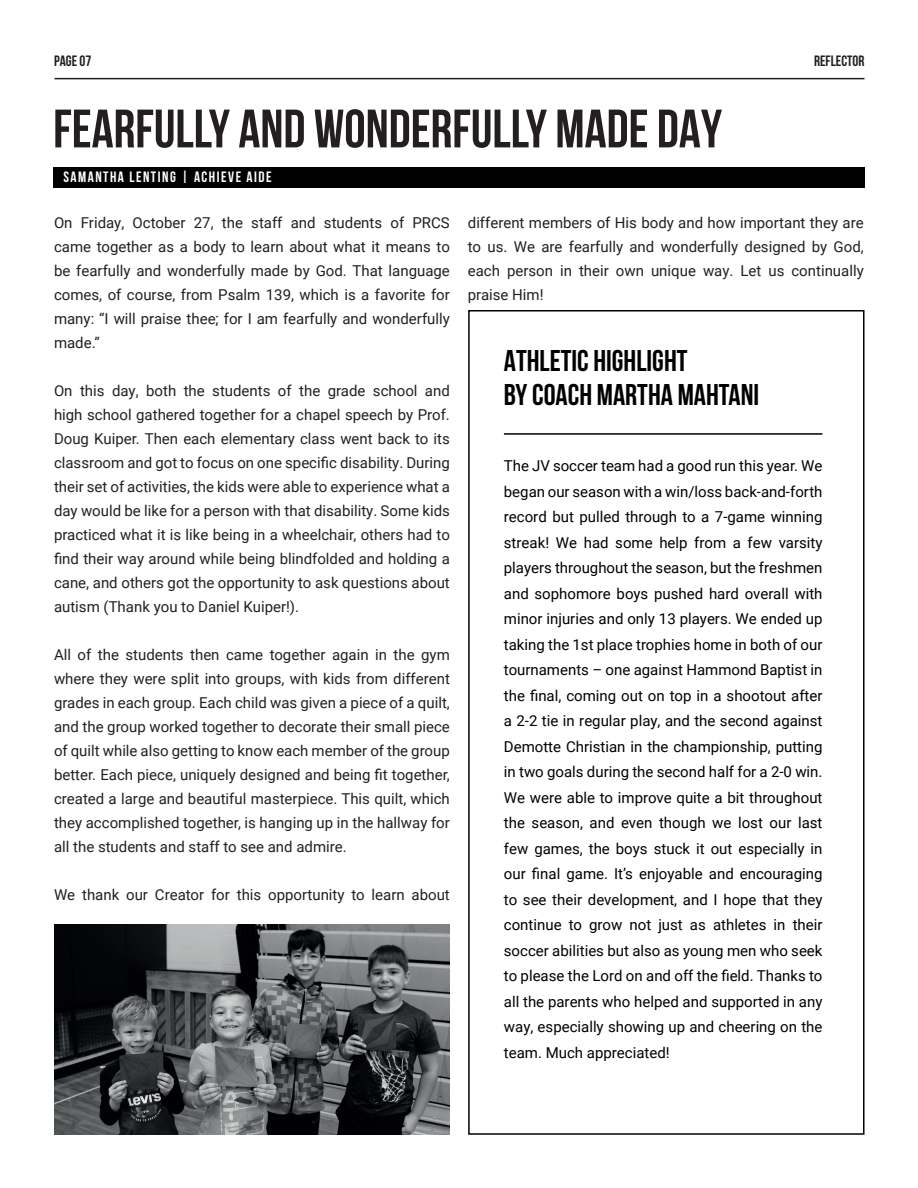
<style>
.page{position:relative;width:918px;height:1188px;background:#fff}
.page>*{position:absolute;margin:0;border:0;box-sizing:border-box;transform-origin:0 0}
.t1{font:700 54px "Bebas Neue";color:#231f20}
.t2{font:700 30px/34.5px "Bebas Neue";color:#000001}
.t3{font:15px/24px "Roboto";color:#231f20;text-align:justify}
.t4{font:15px/25.5px "Roboto";color:#000001;text-align:justify}
.t5{font:700 15px "Bebas Neue";letter-spacing:.1em;color:#fff}
.t6{font:700 15px "Bebas Neue";color:#231f20}
</style>
<div class="page">
<img style="left:54px;top:924px;width:396px;height:211px">
<div style="left:468px;top:310px;width:397px;height:825px;border:2px solid #000001"></div>
<hr style="left:504px;top:433px;width:319px;height:2px;background:#000001">
<div style="left:53px;top:167px;width:812px;height:20px;background:#000001"></div>
<hr style="left:55px;top:78px;width:810px;height:1px;background:#231f20">
<p class="t6" style="left:54px;top:53px;width:39px">PAGE 07</p>
<p class="t6" style="left:814px;top:52px;width:52px">REFLECTOR</p>
<h1 class="t1" style="left:53px;top:99px;width:670px">FEARFULLY AND WONDERFULLY MADE DAY</h1>
<p class="t5" style="left:63px;top:169px;width:210px">SAMANTHA LENTING | ACHIEVE AIDE</p>
<p class="t3" style="left:54px;top:211px;width:397px">On Friday, October 27, the staff and students of PRCS came together as a body to learn about what it means to be fearfully and wonderfully made by God. That language comes, of course, from Psalm 139, which is a favorite for many: “I will praise thee; for I am fearfully and wonderfully made.”</p>
<p class="t3" style="left:54px;top:379px;width:397px">On this day, both the students of the grade school and high school gathered together for a chapel speech by Prof.<br>Doug Kuiper. Then each elementary class went back to its classroom and got to focus on one specific disability. During their set of activities, the kids were able to experience what a day would be like for a person with that disability. Some kids practiced what it is like being in a wheelchair, others had to find their way around while being blindfolded and holding a cane, and others got the opportunity to ask questions about autism (Thank you to Daniel Kuiper!).</p>
<p class="t3" style="left:54px;top:643px;width:397px">All of the students then came together again in the gym where they were split into groups, with kids from different grades in each group. Each child was given a piece of a quilt, and the group worked together to decorate their small piece of quilt while also getting to know each member of the group better. Each piece, uniquely designed and being fit together, created a large and beautiful masterpiece. This quilt, which they accomplished together, is hanging up in the hallway for all the students and staff to see and admire.</p>
<p class="t3" style="left:54px;top:883px;width:397px">We thank our Creator for this opportunity to learn about</p>
<p class="t3" style="left:468px;top:211px;width:397px">different members of His body and how important they are to us. We are fearfully and wonderfully designed by God, each person in their own unique way. Let us continually praise Him!</p>
<h2 class="t2" style="left:504px;top:343px;width:257px">ATHLETIC HIGHLIGHT<br>BY COACH MARTHA MAHTANI</h2>
<p class="t4" style="left:504px;top:453px;width:320px">The JV soccer team had a good run this year. We began our season with a win/loss back-and-forth record but pulled through to a 7-game winning streak! We had some help from a few varsity players throughout the season, but the freshmen and sophomore boys pushed hard overall with minor injuries and only 13 players. We ended up taking the 1st place trophies home in both of our tournaments – one against Hammond Baptist in the final, coming out on top in a shootout after a 2-2 tie in regular play, and the second against Demotte Christian in the championship, putting in two goals during the second half for a 2-0 win.<br>We were able to improve quite a bit throughout the season, and even though we lost our last few games, the boys stuck it out especially in our final game. It’s enjoyable and encouraging to see their development, and I hope that they continue to grow not just as athletes in their soccer abilities but also as young men who seek to please the Lord on and off the field. Thanks to all the parents who helped and supported in any way, especially showing up and cheering on the team. Much appreciated!</p>
</div>
